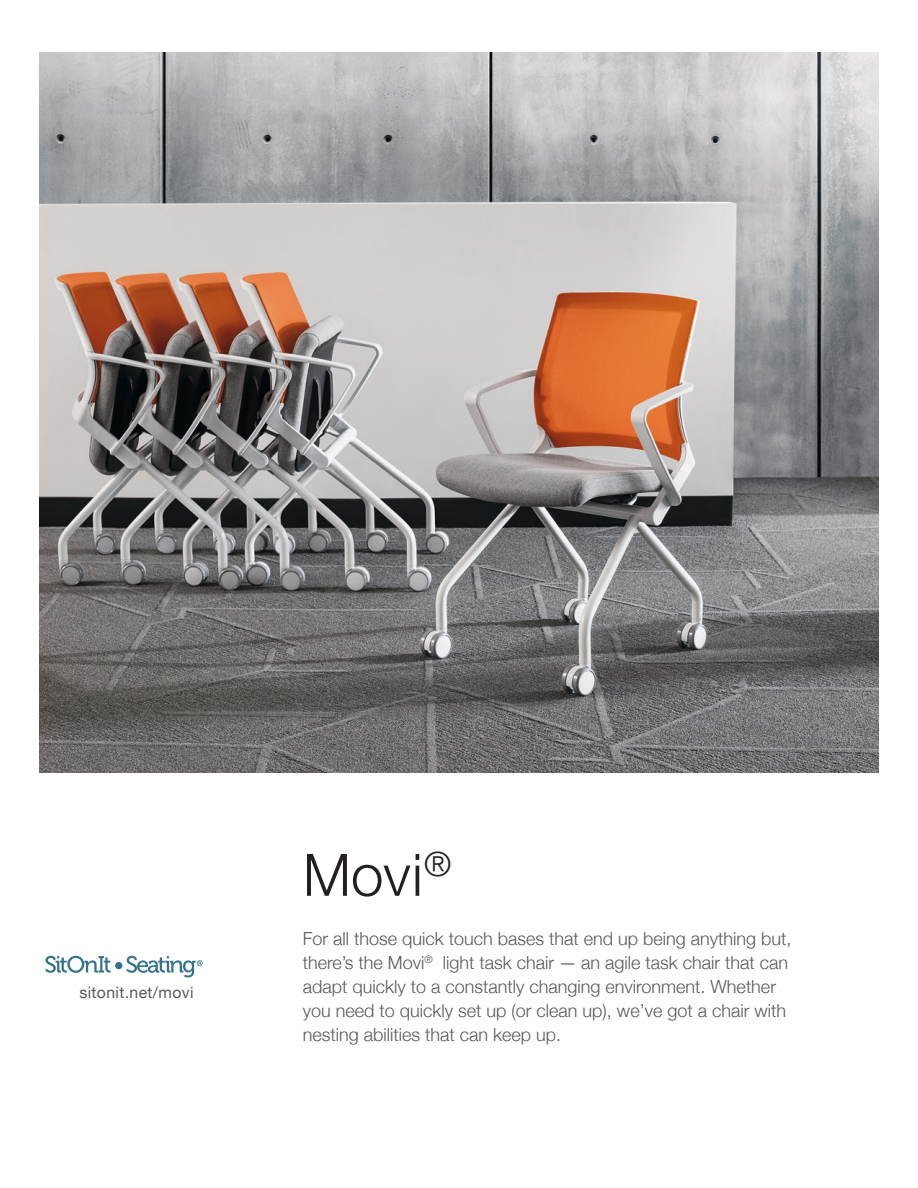
<style>
.page{position:relative;width:918px;height:1188px;background:#fff}
.page>*{position:absolute;margin:0;border:0;box-sizing:border-box;transform-origin:0 0}
.t1{font:300 58.5px "Helvetica Neue";color:#231f20}
.t2{font:300 18px/24px "Helvetica Neue";color:#57585a}
.t3{font:15.75px "Helvetica Neue";letter-spacing:.025em;color:#57585a}
</style>
<div class="page">
<img style="left:40px;top:52px;width:838px;height:720px">
<svg style="left:45px;top:956px;width:158px;height:21px"></svg>
<p class="t3" style="left:79px;top:981px;width:116px">sitonit.net/movi</p>
<p class="t1" style="left:303px;top:828px;width:150px">Movi<sup>®</sup></p>
<p class="t2" style="left:303px;top:925px;width:490px">For all those quick touch bases that end up being anything but, there’s the Movi<sup>®</sup> light task chair — an agile task chair that can adapt quickly to a constantly changing environment. Whether you need to quickly set up (or clean up), we’ve got a chair with nesting abilities that can keep up.</p>
</div>
